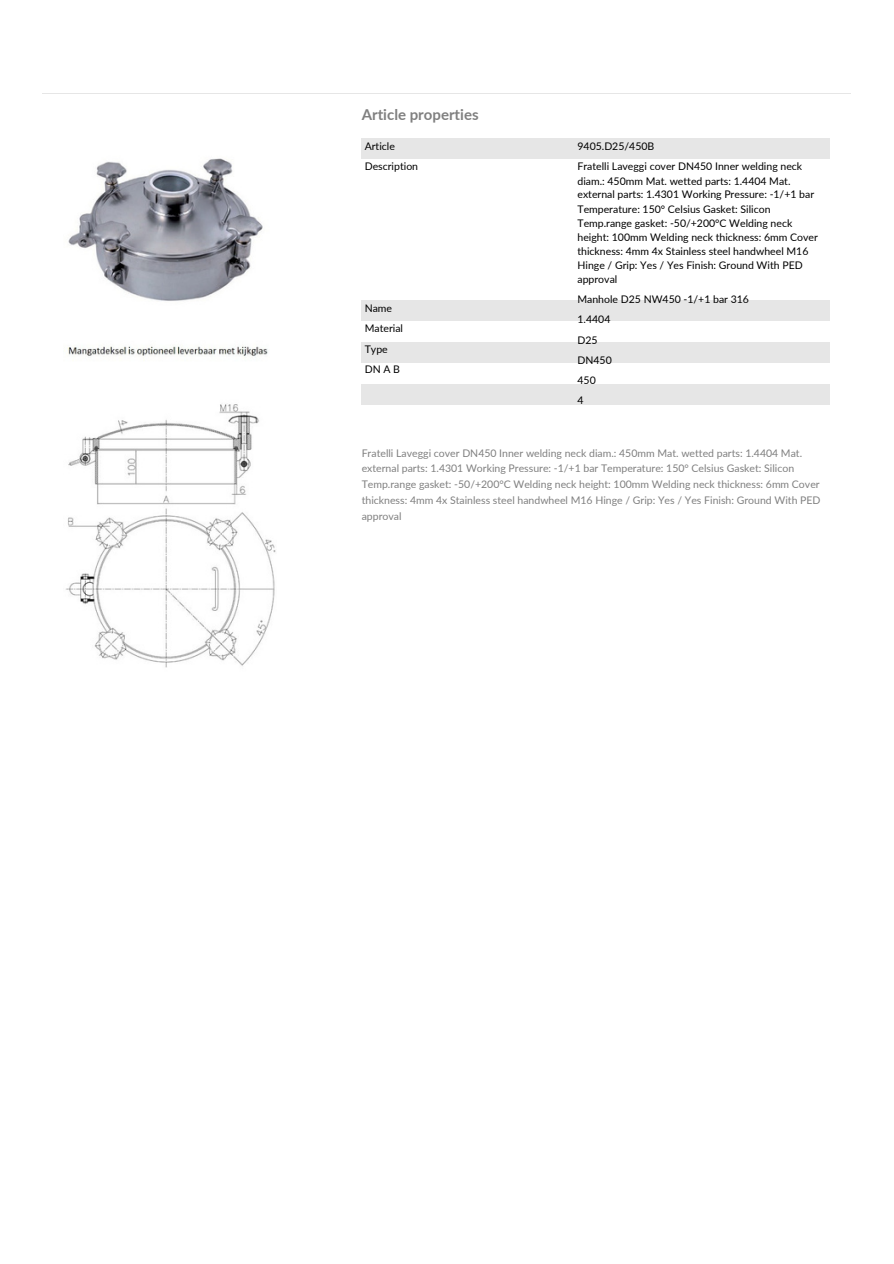
<style>
.page{position:relative;width:894px;height:1264px;background:#fff}
.page>*{position:absolute;margin:0;border:0;box-sizing:border-box;transform-origin:0 0}
.t1{font:700 15px "Lato";color:#808080}
.t2{font:10.5px/20.2px "Lato";color:#000}
.t3{font:10.5px/15.8px "Lato";color:#808080}
</style>
<div class="page">
<hr style="left:43px;top:93px;width:807px;height:1px;background:#e6e6e6">
<img style="left:64px;top:158px;width:204px;height:199px">
<img style="left:65px;top:403px;width:211px;height:265px">
<div style="left:361px;top:138px;width:468px;height:21px;background:#e6e6e6"></div>
<div style="left:361px;top:300px;width:468px;height:21px;background:#e6e6e6"></div>
<div style="left:361px;top:342px;width:468px;height:21px;background:#e6e6e6"></div>
<div style="left:361px;top:383px;width:468px;height:21px;background:#e6e6e6"></div>
<p class="t1" style="left:361px;top:105px;width:118px">Article properties</p>
<p class="t2" style="left:364px;top:136px;width:55px">Article<br>Description</p>
<h1 class="t2" style="left:364px;top:298px;width:40px">Name<br>Material<br>Type<br>DNAB</h1>
<p class="t2" style="left:577px;top:136px;width:226px">9405.D25/450B<br>Fratelli Laveggi cover DN450 Inner welding neck</p>
<p class="t2" style="left:577px;top:171px;width:214px">diam.: 450mm Mat. wetted parts: 1.4404 Mat.</p>
<p class="t2" style="left:577px;top:184px;width:238px">external parts: 1.4301 Working Pressure: -1/+1 bar</p>
<p class="t2" style="left:577px;top:199px;width:194px">Temperature: 150° Celsius Gasket: Silicon</p>
<p class="t2" style="left:577px;top:212px;width:216px">Temp.range gasket: -50/+200°C Welding neck</p>
<p class="t2" style="left:577px;top:227px;width:242px">height: 100mm Welding neck thickness: 6mm Cover</p>
<p class="t2" style="left:577px;top:240px;width:232px">thickness: 4mm 4x Stainless steel handwheel M16</p>
<p class="t2" style="left:577px;top:255px;width:227px">Hinge / Grip: Yes / Yes Finish: Ground With PED</p>
<p class="t2" style="left:577px;top:268px;width:173px">approval<br>Manhole D25 NW450 -1/+1 bar 316<br>1.4404<br>D25<br>DN450<br>450<br>4</p>
<p class="t3" style="left:361px;top:444px;width:460px">Fratelli Laveggi cover DN450 Inner welding neck diam.: 450mm Mat. wetted parts: 1.4404 Mat. external parts: 1.4301 Working Pressure: -1/+1 bar Temperature: 150° Celsius Gasket: Silicon Temp.range gasket: -50/+200°C Welding neck height: 100mm Welding neck thickness: 6mm Cover thickness: 4mm 4x Stainless steel handwheel M16 Hinge / Grip: Yes / Yes Finish: Ground With PED approval</p>
</div>
